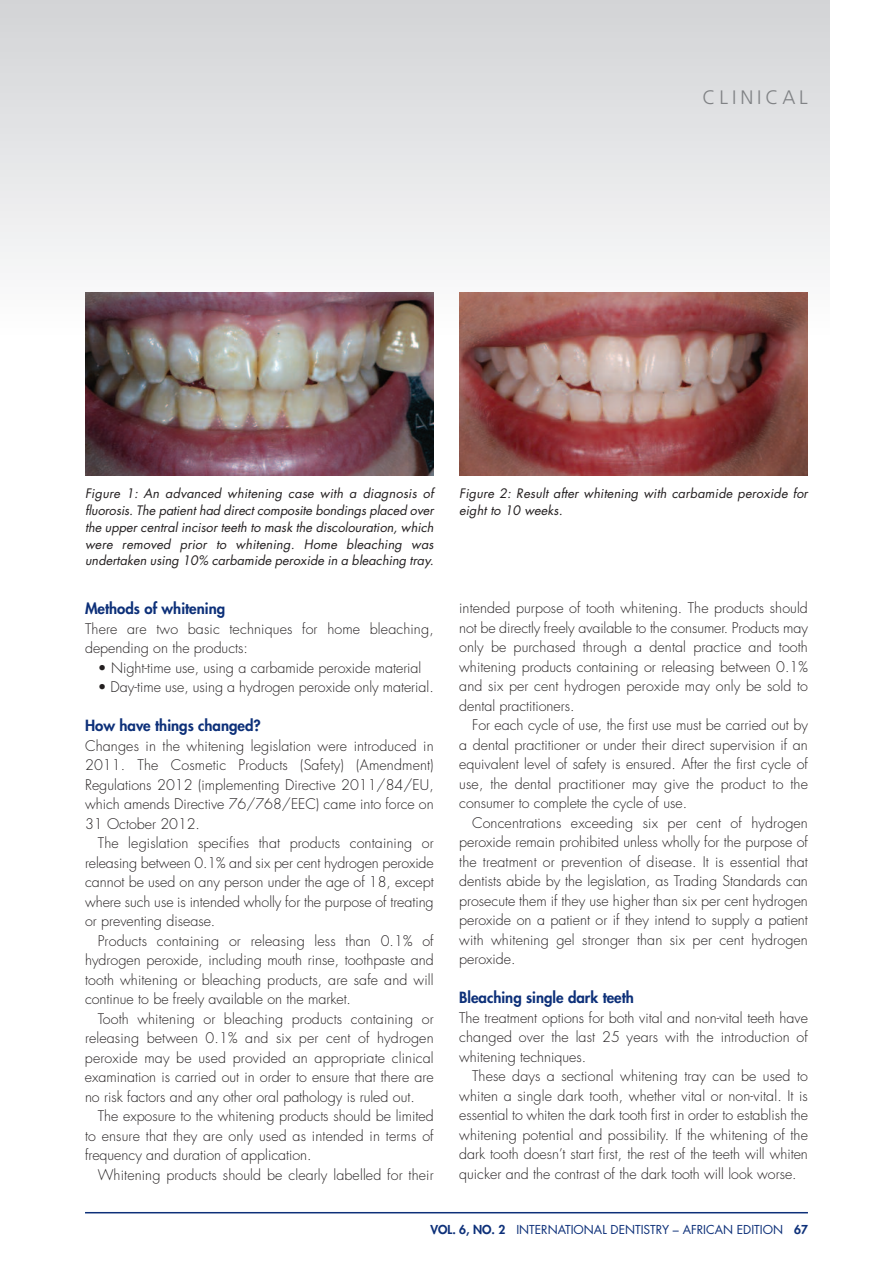
<style>
.page{position:relative;width:893px;height:1263px;background:#fff}
.page>*{position:absolute;margin:0;border:0;box-sizing:border-box;transform-origin:0 0}
.t1{font:300 19.5px "Frutiger";letter-spacing:.2em;color:#808285}
.t2{font:800 15px "Futura";color:#0d3079}
.t3{font:300 14.25px/19.5px "Futura";color:#231f20;text-align:justify}
.t4{font:italic 12.75px/16.6px "Futura";letter-spacing:.005em;color:#231f20;text-align:justify}
.t5{font:12px "Futura";color:#0d3079}
.s1{font-weight:800}
</style>
<div class="page">
<div style="left:0;top:0;width:829px;height:334px;background:linear-gradient(to bottom,#d2d4d6,#fcfbfb)"></div>
<svg style="left:0;top:0;width:13px;height:334px"></svg>
<hr style="left:85px;top:1212px;width:723px;height:1px;background:#0d3079">
<img style="left:85px;top:293px;width:348px;height:182px">
<img style="left:459px;top:293px;width:348px;height:182px">
<h1 class="t1" style="left:703px;top:89px;width:107px">CLINICAL</h1>
<p class="t4" style="left:85px;top:486px;width:350px">Figure 1: An advanced whitening case with a diagnosis of fluorosis. The patient had direct composite bondings placed over the upper central incisor teeth to mask the discolouration, which were removed prior to whitening. Home bleaching was undertaken using 10% carbamide peroxide in a bleaching tray.</p>
<p class="t4" style="left:459px;top:486px;width:350px">Figure 2: Result after whitening with carbamide peroxide for eight to 10 weeks.</p>
<p class="t2" style="left:85px;top:601px;width:142px">Methods of whitening</p>
<p class="t3" style="left:85px;top:620px;width:350px">There are two basic techniques for home bleaching, depending on the products:</p>
<p class="t3" style="left:98px;top:659px;width:325px">• Night-time use, using a carbamide peroxide material</p>
<p class="t3" style="left:98px;top:678px;width:337px">• Day-time use, using a hydrogen peroxide only material.</p>
<p class="t2" style="left:85px;top:718px;width:177px">How have things changed?</p>
<p class="t3" style="left:85px;top:737px;width:350px">Changes in the whitening legislation were introduced in 2011. The Cosmetic Products (Safety) (Amendment)<br>Regulations 2012 (implementing Directive 2011/84/EU, which amends Directive 76/768/EEC) came into force on 31 October 2012.</p>
<p class="t3" style="left:85px;top:834px;width:350px;text-indent:13px">The legislation specifies that products containing or releasing between 0.1% and six per cent hydrogen peroxide cannot be used on any person under the age of 18, except where such use is intended wholly for the purpose of treating or preventing disease.</p>
<p class="t3" style="left:85px;top:932px;width:350px;text-indent:13px">Products containing or releasing less than 0.1% of hydrogen peroxide, including mouth rinse, toothpaste and tooth whitening or bleaching products, are safe and will continue to be freely available on the market.</p>
<p class="t3" style="left:85px;top:1010px;width:350px;text-indent:13px">Tooth whitening or bleaching products containing or releasing between 0.1% and six per cent of hydrogen peroxide may be used provided an appropriate clinical examination is carried out in order to ensure that there are no risk factors and any other oral pathology is ruled out.</p>
<p class="t3" style="left:85px;top:1107px;width:350px;text-indent:13px">The exposure to the whitening products should be limited to ensure that they are only used as intended in terms of frequency and duration of application.</p>
<p class="t3" style="left:98px;top:1166px;width:337px">Whitening products should be clearly labelled for their</p>
<p class="t3" style="left:459px;top:599px;width:350px">intended purpose of tooth whitening. The products should not be directly freely available to the consumer. Products may only be purchased through a dental practice and tooth whitening products containing or releasing between 0.1% and six per cent hydrogen peroxide may only be sold to dental practitioners.</p>
<p class="t3" style="left:459px;top:716px;width:350px;text-indent:13px">For each cycle of use, the first use must be carried out by a dental practitioner or under their direct supervision if an equivalent level of safety is ensured. After the first cycle of use, the dental practitioner may give the product to the consumer to complete the cycle of use.</p>
<p class="t3" style="left:459px;top:814px;width:350px;text-indent:13px">Concentrations exceeding six per cent of hydrogen peroxide remain prohibited unless wholly for the purpose of the treatment or prevention of disease. It is essential that dentists abide by the legislation, as Trading Standards can prosecute them if they use higher than six per cent hydrogen peroxide on a patient or if they intend to supply a patient with whitening gel stronger than six per cent hydrogen peroxide.</p>
<p class="t2" style="left:459px;top:990px;width:176px">Bleaching single dark teeth</p>
<p class="t3" style="left:459px;top:1009px;width:350px">The treatment options for both vital and non-vital teeth have changed over the last 25 years with the introduction of whitening techniques.</p>
<p class="t3" style="left:459px;top:1067px;width:350px;text-indent:13px">These days a sectional whitening tray can be used to whiten a single dark tooth, whether vital or non-vital. It is essential to whiten the dark tooth first in order to establish the whitening potential and possibility. If the whitening of the dark tooth doesn’t start first, the rest of the teeth will whiten quicker and the contrast of the dark tooth will look worse.</p>
<p class="t5" style="left:430px;top:1224px;width:379px"><span class="s1">VOL. 6, NO. 2</span> INTERNATIONAL DENTISTRY – AFRICAN EDITION <span class="s1">67</span></p>
</div>
